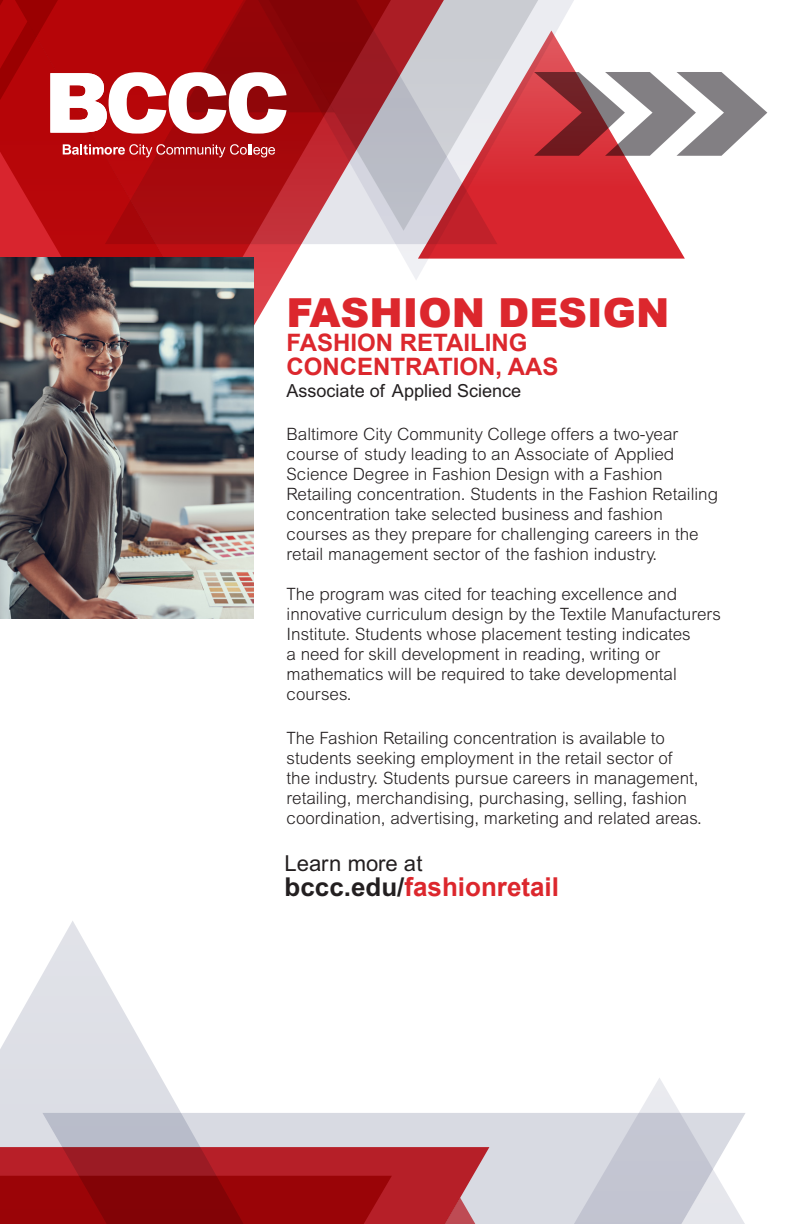
<style>
.page{position:relative;width:792px;height:1224px;background:#fff}
.page>*{position:absolute;margin:0;border:0;box-sizing:border-box;transform-origin:0 0}
.t1{font:900 40px "Arial";color:#dc272d}
.t2{font:700 26px "Arial";color:#dc272d}
.text{font:700 24px/24px "Arial";color:#dc272d}
.t3{font:22px "Arial MT Pro";color:#231f20}
.text-2{font:18px "Arial MT Pro";color:#231f20}
.text-3{font:300 17px/20px "Arial MT Std";color:#231f20}
.s1{font-family:"Arial MT Pro";color:#231f20}
</style>
<div class="page">
<svg style="left:497px;top:0;width:77px;height:31px;background:#dfe0e5"></svg>
<svg style="left:472px;top:31px;width:213px;height:228px"></svg>
<svg style="left:335px;top:0;width:137px;height:280px;background:#c3969d"></svg>
<svg style="left:534px;top:72px;width:233px;height:84px"></svg>
<svg style="left:0;top:0;width:335px;height:325px;background:#bb3437"></svg>
<img style="left:0;top:258px;width:254px;height:361px">
<svg style="left:0;top:921px;width:153px;height:142px;fill:#e0e2e8"></svg>
<div style="left:0;top:1063px;width:181px;height:84px;background:#dcdee5"></div>
<svg style="left:42px;top:1113px;width:470px;height:34px;background:#ced1da"></svg>
<svg style="left:0;top:1147px;width:512px;height:77px;background:#a52027"></svg>
<svg style="left:512px;top:1078px;width:233px;height:146px"></svg>
<p class="t1" style="left:287px;top:284px;width:384px">FASHION DESIGN</p>
<p class="text" style="left:287px;top:332px;width:273px">FASHION RETAILING<br>CONCENTRATION, AAS</p>
<p class="text-2" style="left:287px;top:381px;width:236px">Associate of Applied Science</p>
<p class="text-3" style="left:287px;top:424px;width:433px">Baltimore City Community College offers a two-year course of study leading to an Associate of Applied Science Degree in Fashion Design with a Fashion Retailing concentration. Students in the Fashion Retailing concentration take selected business and fashion courses as they prepare for challenging careers in the retail management sector of the fashion industry.</p>
<p class="text-3" style="left:287px;top:584px;width:436px">The program was cited for teaching excellence and innovative curriculum design by the Textile Manufacturers Institute. Students whose placement testing indicates<br>a need for skill development in reading, writing or mathematics will be required to take developmental courses.</p>
<p class="text-3" style="left:287px;top:728px;width:417px">The Fashion Retailing concentration is available to students seeking employment in the retail sector of<br>the industry. Students pursue careers in management, retailing, merchandising, purchasing, selling, fashion coordination, advertising, marketing and related areas.</p>
<p class="t3" style="left:285px;top:850px;width:140px">Learn more at</p>
<p class="t2" style="left:285px;top:870px;width:276px"><span class="s1">bccc.edu/</span>fashionretail</p>
</div>
